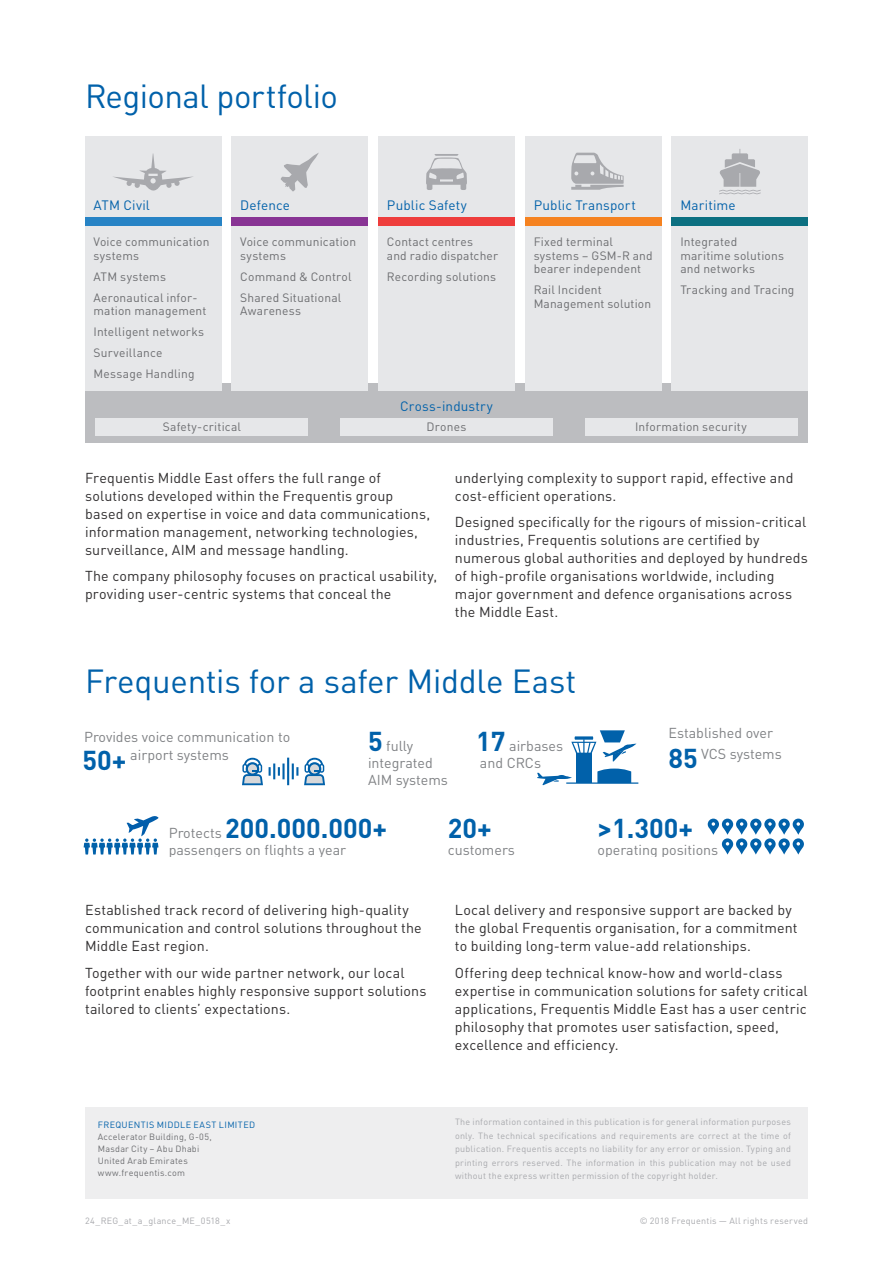
<style>
.page{position:relative;width:893px;height:1263px;background:#fff}
.page>*{position:absolute;margin:0;border:0;box-sizing:border-box;transform-origin:0 0}
.t1{font:33px "DINOT";letter-spacing:-.01em;color:#0161aa}
.t2{font:700 27px "DINOT";color:#0161aa}
.t3{font:14.25px/18px "DINOT";letter-spacing:.01em;color:#312f30}
.t4{font:14.25px/17.1px "DINOT";color:#808285}
.t5{font:13.5px "DINOT";letter-spacing:.01em;color:#0161aa}
.t6{font:12px/13.5px "DINOT";letter-spacing:.015em;color:#6c6d70}
.t7{font:9px/13.5px "DINOT";letter-spacing:.03em;color:#a8a9ad;text-align:justify}
.t8{font:9px/12px "DINOT";letter-spacing:.025em;color:#6c6d70}
.t9{font:9px "DINOT";letter-spacing:.04em;color:#0161aa}
.s1{font-weight:700;font-size:27px;color:#0161aa}
.s2{font-weight:400;font-size:14.25px;color:#808285}
</style>
<div class="page">
<div style="left:85px;top:1108px;width:723px;height:91px;background:#eeeeef"></div>
<svg style="left:84px;top:816px;width:75px;height:38px"></svg>
<svg style="left:708px;top:819px;width:96px;height:35px"></svg>
<svg style="left:537px;top:773px;width:35px;height:12px"></svg>
<div style="left:576px;top:754px;width:15px;height:29px;background:#0161aa"></div>
<svg style="left:571px;top:730px;width:65px;height:32px"></svg>
<svg style="left:597px;top:768px;width:34px;height:14px"></svg>
<hr style="left:566px;top:782px;width:72px;height:2px;background:#0161aa">
<svg style="left:242px;top:758px;width:21px;height:27px"></svg>
<svg style="left:304px;top:758px;width:21px;height:27px"></svg>
<svg style="left:269px;top:763px;width:11px;height:16px"></svg>
<hr style="left:282px;top:763px;width:3px;height:16px;background:#0161aa">
<hr style="left:287px;top:758px;width:2px;height:27px;background:#0161aa">
<svg style="left:292px;top:763px;width:6px;height:16px"></svg>
<div style="left:85px;top:383px;width:723px;height:59px;background:#bcbdc0"></div>
<div style="left:96px;top:418px;width:212px;height:17px;background:#e6e7e9"></div>
<div style="left:340px;top:418px;width:213px;height:17px;background:#e6e7e9"></div>
<div style="left:585px;top:418px;width:212px;height:17px;background:#e6e7e9"></div>
<div style="left:378px;top:136px;width:136px;height:86px;background:#e6e7e9"></div>
<svg style="left:426px;top:154px;width:41px;height:36px"></svg>
<div style="left:378px;top:217px;width:136px;height:9px;background:#ee3d3c"></div>
<div style="left:378px;top:226px;width:136px;height:165px;background:#e6e7e9"></div>
<div style="left:232px;top:136px;width:136px;height:86px;background:#e6e7e9"></div>
<svg style="left:281px;top:153px;width:38px;height:39px"></svg>
<div style="left:232px;top:217px;width:136px;height:9px;background:#883494"></div>
<div style="left:232px;top:226px;width:136px;height:165px;background:#e6e7e9"></div>
<div style="left:85px;top:136px;width:136px;height:90px;background:#e6e7e9"></div>
<svg style="left:113px;top:153px;width:80px;height:38px"></svg>
<div style="left:85px;top:217px;width:136px;height:9px;background:#2783c5"></div>
<div style="left:85px;top:226px;width:136px;height:165px;background:#e6e7e9"></div>
<div style="left:525px;top:136px;width:136px;height:86px;background:#e6e7e9"></div>
<div style="left:525px;top:217px;width:136px;height:9px;background:#f58220"></div>
<div style="left:525px;top:226px;width:136px;height:165px;background:#e6e7e9"></div>
<svg style="left:571px;top:153px;width:53px;height:37px"></svg>
<div style="left:672px;top:136px;width:136px;height:86px;background:#e6e7e9"></div>
<div style="left:672px;top:217px;width:136px;height:9px;background:#0c7081"></div>
<div style="left:672px;top:226px;width:136px;height:165px;background:#e6e7e9"></div>
<svg style="left:719px;top:149px;width:42px;height:45px"></svg>
<h1 class="t1" style="left:85px;top:71px;width:254px">Regional portfolio</h1>
<p class="t5" style="left:94px;top:195px;width:58px">ATM Civil</p>
<p class="t6" style="left:94px;top:234px;width:118px">Voice communication systems</p>
<p class="t6" style="left:94px;top:265px;width:106px;line-height:21px">ATM systems<br>Aeronautical infor-</p>
<p class="t6" style="left:94px;top:299px;width:114px;line-height:21px">mation management<br>Intelligent networks<br>Surveillance<br>Message Handling</p>
<p class="t5" style="left:240px;top:195px;width:51px">Defence</p>
<p class="t6" style="left:240px;top:234px;width:118px">Voice communication systems</p>
<p class="t6" style="left:240px;top:265px;width:113px;line-height:21px">Command &amp; Control<br>Shared Situational</p>
<p class="t6" style="left:240px;top:303px;width:62px">Awareness</p>
<p class="t5" style="left:387px;top:195px;width:81px">Public Safety</p>
<p class="t6" style="left:387px;top:234px;width:113px">Contact centres<br>and radio dispatcher</p>
<p class="t6" style="left:387px;top:269px;width:111px">Recording solutions</p>
<p class="t5" style="left:400px;top:395px;width:94px">Cross-industry</p>
<p class="t5" style="left:534px;top:195px;width:104px">Public Transport</p>
<p class="t6" style="left:534px;top:234px;width:121px">Fixed terminal systems – GSM-R and bearer independent</p>
<p class="t6" style="left:534px;top:282px;width:119px">Rail Incident<br>Management solution</p>
<p class="t5" style="left:680px;top:195px;width:57px">Maritime</p>
<p class="t6" style="left:680px;top:234px;width:105px">Integrated maritime solutions and networks</p>
<p class="t6" style="left:680px;top:282px;width:116px">Tracking and Tracing</p>
<p class="t6" style="left:163px;top:419px;width:80px">Safety-critical</p>
<p class="t6" style="left:427px;top:419px;width:41px">Drones</p>
<p class="t6" style="left:635px;top:419px;width:113px">Information security</p>
<p class="t3" style="left:85px;top:468px;width:347px">Frequentis Middle East offers the full range of solutions developed within the Frequentis group based on expertise in voice and data communications, information management, networking technologies, surveillance, AIM and message handling.</p>
<p class="t3" style="left:85px;top:566px;width:354px">The company philosophy focuses on practical usability, providing user-centric systems that conceal the</p>
<p class="t3" style="left:455px;top:468px;width:340px">underlying complexity to support rapid, effective and cost-efficient operations.</p>
<p class="t3" style="left:455px;top:512px;width:354px">Designed specifically for the rigours of mission-critical industries, Frequentis solutions are certified by numerous global authorities and deployed by hundreds of high-profile organisations worldwide, including major government and defence organisations across the Middle East.</p>
<h1 class="t1" style="left:85px;top:656px;width:493px">Frequentis for a safer Middle East</h1>
<p class="t4" style="left:84px;top:727px;width:208px">Provides voice communication to</p>
<p class="t4" style="left:368px;top:736px;width:81px"><span class="s1">5</span> fully integrated<br>AIM systems</p>
<p class="t4" style="left:476px;top:736px;width:88px"><span class="s1">17</span> airbases</p>
<p class="t4" style="left:130px;top:745px;width:100px">airport systems</p>
<h2 class="t2" style="left:83px;top:739px;width:45px">50+</h2>
<p class="t4" style="left:480px;top:753px;width:63px">and CRCs</p>
<p class="t4" style="left:669px;top:724px;width:106px">Established over</p>
<h2 class="t2" style="left:668px;top:737px;width:31px">85</h2>
<p class="t4" style="left:701px;top:745px;width:82px">VCS systems</p>
<h2 class="t2" style="left:169px;top:807px;width:220px"><span class="s2">Protects</span> 200.000.000+</h2>
<p class="t4" style="left:169px;top:840px;width:179px">passengers on flights a year</p>
<h2 class="t2" style="left:448px;top:807px;width:45px">20+</h2>
<p class="t4" style="left:448px;top:840px;width:69px">customers</p>
<h2 class="t2" style="left:597px;top:807px;width:97px">&gt;1.300+</h2>
<p class="t4" style="left:597px;top:840px;width:122px">operating positions</p>
<p class="t3" style="left:85px;top:900px;width:338px">Established track record of delivering high-quality communication and control solutions throughout the<br>Middle East region.</p>
<p class="t3" style="left:85px;top:963px;width:343px">Together with our wide partner network, our local footprint enables highly responsive support solutions tailored to clients’ expectations.</p>
<p class="t9" style="left:98px;top:1118px;width:159px">Frequentis Middle East Lim ited</p>
<p class="t8" style="left:98px;top:1130px;width:115px">Accelerator Building, G-05,<br>Masdar City – Abu Dhabi<br>U nited Arab Emirates www.frequentis.com</p>
<p class="t3" style="left:455px;top:900px;width:344px">Local delivery and responsive support are backed by the global Frequentis organisation, for a commitment to building long-term value-add relationships.</p>
<p class="t3" style="left:455px;top:962px;width:354px">Offering deep technical know-how and world-class expertise in communication solutions for safety critical applications, Frequentis Middle East has a user centric philosophy that promotes user satisfaction, speed, excellence and efficiency.</p>
<p class="t7" style="left:455px;top:1115px;width:337px">The information contained in this publication is for general information purposes only. The technical specifications and requirements are correct at the time of publication. Frequentis accepts no liability for any error or omission. Typing and printing errors reserved. The information in this publication may not be used without the express written permission of the copyright holder.</p>
<p class="t7" style="left:85px;top:1213px;width:147px">24_REG_at_a_glance_ME_0518_x</p>
<p class="t7" style="left:640px;top:1213px;width:170px">© 2018 Frequentis — All rights reserved</p>
</div>
